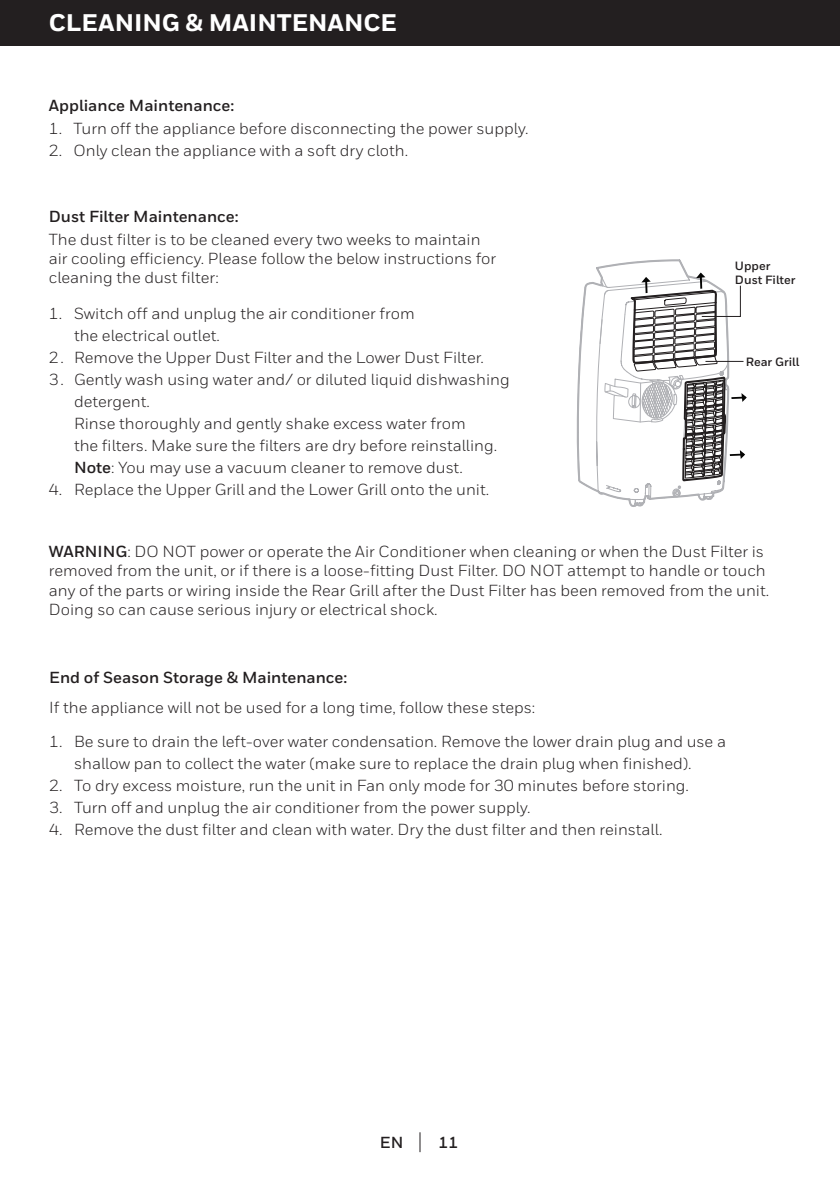
<style>
.page{position:relative;width:840px;height:1191px;background:#fff}
.page>*{position:absolute;margin:0;border:0;box-sizing:border-box;transform-origin:0 0}
.t1{font:800 24px "Honeywell Sans";color:#fff}
.t2{font:16px/19.2px "Honeywell Sans";color:#231f20}
.t3{font:700 16px "Honeywell Sans";color:#231f20}
.t4{font:700 12px/14.4px "Honeywell Sans";color:#231f20}
.s1{font-weight:700}
</style>
<div class="page">
<svg style="left:419px;top:1132px;width:1px;height:20px"></svg>
<div style="left:0;top:0;width:839px;height:45px;background:#231f20"></div>
<hr style="left:839px;top:0;width:1px;height:45px;background:#231f20">
<svg style="left:576px;top:259px;width:170px;height:248px"></svg>
<p class="t1" style="left:49px;top:8px;width:349px">CLEANING &amp; MAINTENANCE</p>
<p class="t3" style="left:49px;top:96px;width:187px">Appliance Maintenance:</p>
<p class="t2" style="left:73px;top:119px;width:456px">Turn off the appliance before disconnecting the power supply.</p>
<p class="t2" style="left:73px;top:141px;width:336px">Only clean the appliance with a soft dry cloth.</p>
<p class="t2" style="left:49px;top:119px;width:15px">1.</p>
<p class="t2" style="left:49px;top:141px;width:15px">2.</p>
<p class="t3" style="left:49px;top:206px;width:191px">Dust Filter Maintenance:</p>
<p class="t2" style="left:49px;top:230px;width:448px">The dust filter is to be cleaned every two weeks to maintain air cooling efficiency. Please follow the below instructions for cleaning the dust filter:</p>
<p class="t2" style="left:49px;top:304px;width:15px">1.</p>
<p class="t2" style="left:49px;top:346px;width:17px;line-height:22px">2.<br>3.</p>
<p class="t2" style="left:49px;top:480px;width:15px">4.</p>
<p class="t2" style="left:74px;top:304px;width:342px">Switch off and unplug the air conditioner from</p>
<p class="t2" style="left:74px;top:326px;width:147px">the electrical outlet.</p>
<p class="t2" style="left:74px;top:348px;width:411px">Remove the Upper Dust Filter and the Lower Dust Filter.</p>
<p class="t2" style="left:74px;top:368px;width:437px;line-height:22px">Gently wash using water and/ or diluted liquid dishwashing detergent.</p>
<p class="t2" style="left:74px;top:414px;width:393px">Rinse thoroughly and gently shake excess water from</p>
<p class="t2" style="left:74px;top:436px;width:424px">the filters. Make sure the filters are dry before reinstalling.</p>
<p class="t2" style="left:74px;top:458px;width:390px"><span class="s1">Note</span>: You may use a vacuum cleaner to remove dust.</p>
<p class="t2" style="left:74px;top:480px;width:416px">Replace the Upper Grill and the Lower Grill onto the unit.</p>
<p class="t4" style="left:734px;top:258px;width:62px">Upper<br>Dust Filter</p>
<p class="t4" style="left:745px;top:355px;width:55px">Rear Grill</p>
<p class="t2" style="left:49px;top:542px;width:721px"><span class="s1">WARNING</span>: DO NOT power or operate the Air Conditioner when cleaning or when the Dust Filter is removed from the unit, or if there is a loose-fitting Dust Filter. DO NOT attempt to handle or touch any of the parts or wiring inside the Rear Grill after the Dust Filter has been removed from the unit.<br>Doing so can cause serious injury or electrical shock.</p>
<p class="t3" style="left:49px;top:668px;width:299px">End of Season Storage &amp; Maintenance:</p>
<p class="t2" style="left:49px;top:698px;width:487px">If the appliance will not be used for a long time, follow these steps:</p>
<p class="t2" style="left:74px;top:731px;width:653px">Be sure to drain the left-over water condensation. Remove the lower drain plug and use a</p>
<p class="t2" style="left:74px;top:753px;width:618px">shallow pan to collect the water (make sure to replace the drain plug when finished).</p>
<p class="t2" style="left:74px;top:775px;width:616px">To dry excess moisture, run the unit in Fan only mode for 30 minutes before storing.</p>
<p class="t2" style="left:74px;top:797px;width:457px">Turn off and unplug the air conditioner from the power supply.</p>
<p class="t2" style="left:74px;top:819px;width:589px">Remove the dust filter and clean with water. Dry the dust filter and then reinstall.</p>
<p class="t2" style="left:49px;top:731px;width:15px">1.</p>
<p class="t2" style="left:49px;top:775px;width:15px">2.</p>
<p class="t2" style="left:49px;top:797px;width:15px">3.</p>
<p class="t2" style="left:49px;top:819px;width:15px">4.</p>
<p class="t3" style="left:380px;top:1132px;width:25px">EN</p>
<p class="t3" style="left:438px;top:1132px;width:21px">11</p>
</div>
